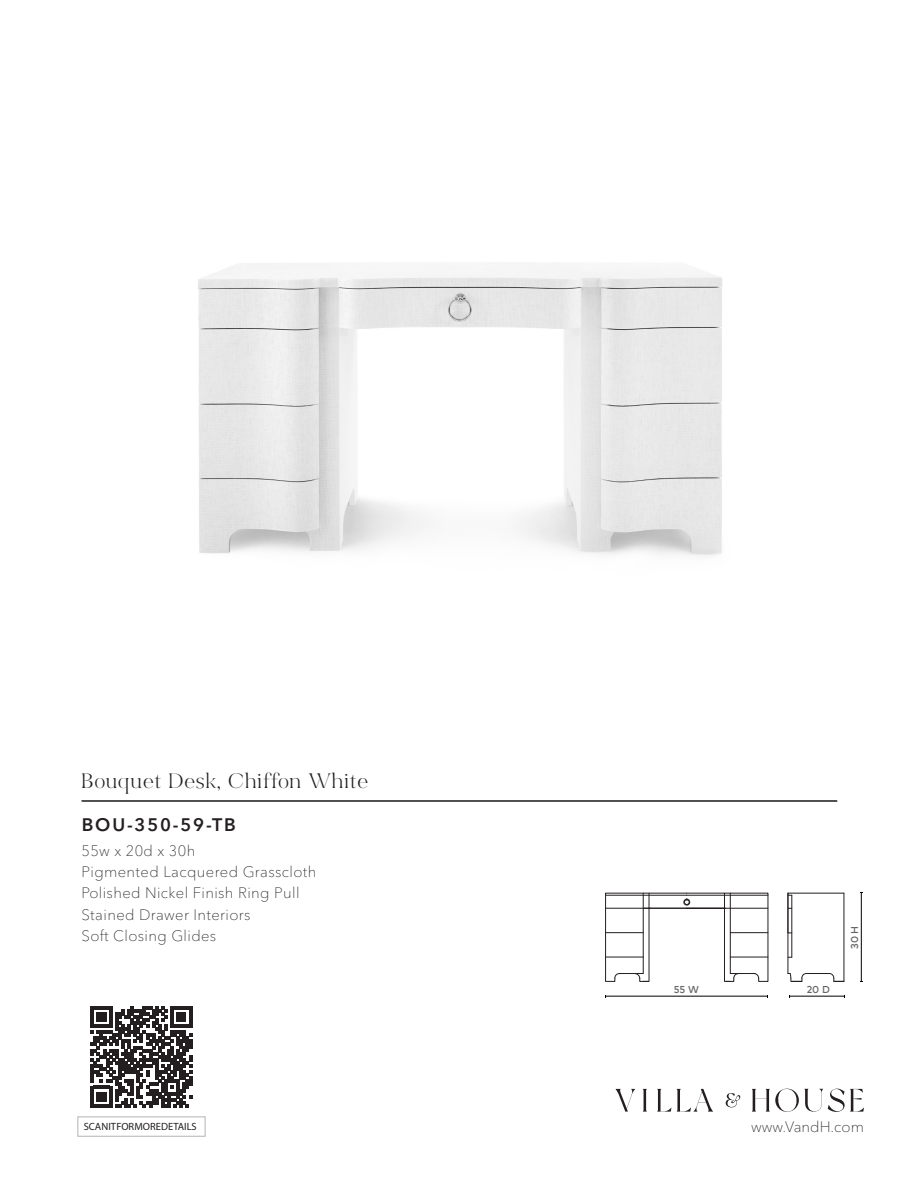
<style>
.page{position:relative;width:918px;height:1188px;background:#fff}
.page>*{position:absolute;margin:0;border:0;box-sizing:border-box;transform-origin:0 0}
.t1{font:21px "Bon Vivant Serif";letter-spacing:.05em;color:#231f20}
.t2{font:600 18px "Avenir Next LT Pro";letter-spacing:.1em;color:#231f20}
.t3{font:100 15px/21.3px "Avenir Next LT Pro";letter-spacing:.025em;color:#231f20}
.t4{font:100 15px "Avenir Next LT Pro";color:#231f20}
.t5{font:10.5px "Myriad Pro";color:#231f20}
.t6{font:500 10.05px "Mark Pro";color:#666}
</style>
<div class="page">
<hr style="left:81px;top:801px;width:756px;height:1px;background:#231f20">
<svg style="left:726px;top:1093px;width:14px;height:14px"></svg>
<svg style="left:616px;top:1089px;width:19px;height:23px"></svg>
<svg style="left:643px;top:1089px;width:4px;height:23px"></svg>
<svg style="left:657px;top:1089px;width:14px;height:23px"></svg>
<svg style="left:677px;top:1089px;width:36px;height:23px"></svg>
<svg style="left:752px;top:1088px;width:112px;height:24px"></svg>
<div style="left:78px;top:1117px;width:127px;height:19px;background:#fff;border:1px solid #b2b3b7"></div>
<img style="left:198px;top:263px;width:524px;height:293px">
<svg style="left:605px;top:893px;width:163px;height:89px"></svg>
<hr style="left:643px;top:893px;width:1px;height:81px;background:#231f20">
<hr style="left:730px;top:893px;width:1px;height:81px;background:#231f20">
<hr style="left:844px;top:893px;width:1px;height:88px;background:#231f20">
<hr style="left:792px;top:895px;width:1px;height:62px;background:#231f20">
<hr style="left:788px;top:893px;width:56px;height:1px;background:#231f20">
<hr style="left:788px;top:893px;width:1px;height:81px;background:#231f20">
<svg style="left:788px;top:893px;width:4px;height:41px"></svg>
<svg style="left:789px;top:973px;width:55px;height:9px"></svg>
<hr style="left:605px;top:996px;width:162px;height:1px;background:#000">
<hr style="left:790px;top:996px;width:55px;height:1px;background:#000">
<hr style="left:861px;top:893px;width:1px;height:89px;background:#000">
<svg style="left:91px;top:1006px;width:101px;height:101px"></svg>
<h1 class="t1" style="left:82px;top:769px;width:288px">Bouquet Desk, Chiffon White</h1>
<p class="t2" style="left:82px;top:814px;width:155px">BOU-350-59-TB</p>
<p class="t3" style="left:82px;top:840px;width:237px">55w x 20d x 30h<br>Pigmented Lacquered Grasscloth<br>Polished Nickel Finish Ring Pull<br>Stained Drawer Interiors<br>Soft Closing Glides</p>
<p class="t6" style="left:674px;top:982px;width:27px">55 W</p>
<p class="t6" style="left:807px;top:982px;width:25px">20 D</p>
<p class="t6" style="left:847px;top:949px;width:25px;rotate:-90deg">30 H</p>
<p class="t5" style="left:84px;top:1120px;width:115px">SCAN IT FOR MORE DETAILS</p>
<p class="t4" style="left:751px;top:1118px;width:114px">www.VandH.com</p>
</div>
